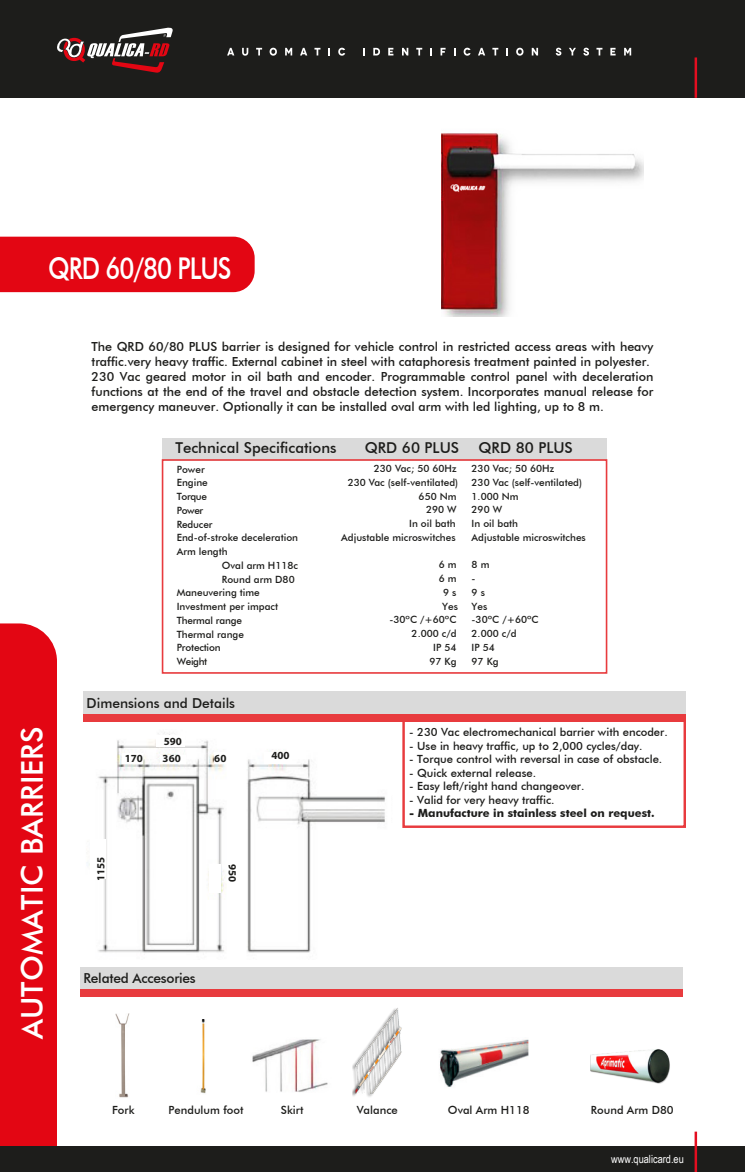
<style>
.page{position:relative;width:745px;height:1172px;background:#fff}
.page>*{position:absolute;margin:0;border:0;box-sizing:border-box;transform-origin:0 0}
.t1{font:500 30px "Futura BT";color:#fff}
.t2{font:500 30px "Futura BT";letter-spacing:-.04em;color:#fff;scale:.83 1}
.t3{font:500 15px "Futura BT";color:#1d1d1b}
.t4{font:500 13.75px "Futura BT";color:#1d1d1b}
.t5{font:500 12.5px/15px "Futura BT";color:#1d1d1b}
.t6{font:500 11.25px "Futura BT";color:#1d1d1b}
.t7{font:700 11.25px "Futura BT";color:#1d1d1b}
.t8{font:11.25px "Arial Narrow";color:#fff}
.t9{font:700 10.88px "Myriad Pro";color:#1d1d1b}
.t10{font:500 10px/13.8px "Futura BT";color:#1d1d1b;text-align:right}
</style>
<div class="page">
<img style="left:441px;top:133px;width:202px;height:183px">
<div style="left:0;top:623px;width:57px;height:524px;background:#e30613"></div>
<div style="left:0;top:237px;width:254px;height:55px;background:#e30613"></div>
<div style="left:83px;top:705px;width:602px;height:17px;background:#e83b3e"></div>
<div style="left:83px;top:691px;width:602px;height:23px;background:#dadada"></div>
<div style="left:80px;top:980px;width:602px;height:16px;background:#e83b3e"></div>
<div style="left:80px;top:967px;width:602px;height:22px;background:#dadada"></div>
<div style="left:162px;top:438px;width:444px;height:23px;background:#dadada"></div>
<div style="left:162px;top:459px;width:445px;height:215px;border:2px solid #e83b3e"></div>
<img style="left:252px;top:1039px;width:76px;height:53px">
<img style="left:115px;top:1014px;width:15px;height:84px">
<img style="left:200px;top:1019px;width:6px;height:75px">
<img style="left:440px;top:1039px;width:89px;height:48px">
<img style="left:590px;top:1049px;width:80px;height:35px">
<img style="left:87px;top:732px;width:298px;height:221px">
<div style="left:123px;top:753px;width:20px;height:10px;background:#fff"></div>
<div style="left:160px;top:755px;width:26px;height:8px;background:#fff"></div>
<div style="left:214px;top:752px;width:14px;height:11px;background:#fff"></div>
<div style="left:90px;top:839px;width:16px;height:40px;background:#fff"></div>
<div style="left:209px;top:864px;width:12px;height:29px;background:#fff"></div>
<div style="left:264px;top:752px;width:28px;height:11px;background:#fff"></div>
<div style="left:156px;top:735px;width:29px;height:12px;background:#fff"></div>
<div style="left:402px;top:718px;width:283px;height:110px;border:2px solid #e83b3e"></div>
<img style="left:352px;top:1008px;width:50px;height:89px">
<div style="left:0;top:0;width:744px;height:98px;background:#1d1d1b"></div>
<svg style="left:57px;top:27px;width:116px;height:46px"></svg>
<hr style="left:694px;top:57px;width:2px;height:41px;background:#e40e20">
<svg style="left:227px;top:48px;width:7px;height:7px"></svg>
<svg style="left:242px;top:48px;width:6px;height:8px"></svg>
<svg style="left:256px;top:48px;width:6px;height:7px"></svg>
<svg style="left:269px;top:48px;width:8px;height:8px"></svg>
<svg style="left:285px;top:48px;width:7px;height:7px"></svg>
<svg style="left:300px;top:48px;width:7px;height:7px"></svg>
<svg style="left:314px;top:48px;width:6px;height:7px"></svg>
<svg style="left:328px;top:48px;width:2px;height:7px"></svg>
<svg style="left:338px;top:48px;width:7px;height:8px"></svg>
<svg style="left:373px;top:48px;width:7px;height:7px"></svg>
<svg style="left:388px;top:48px;width:5px;height:7px"></svg>
<svg style="left:402px;top:48px;width:6px;height:8px"></svg>
<svg style="left:416px;top:48px;width:6px;height:7px"></svg>
<svg style="left:440px;top:48px;width:5px;height:7px"></svg>
<svg style="left:463px;top:48px;width:7px;height:8px"></svg>
<svg style="left:478px;top:48px;width:7px;height:7px"></svg>
<svg style="left:492px;top:48px;width:6px;height:7px"></svg>
<svg style="left:516px;top:48px;width:7px;height:8px"></svg>
<svg style="left:531px;top:48px;width:6px;height:8px"></svg>
<svg style="left:555px;top:48px;width:6px;height:8px"></svg>
<svg style="left:569px;top:48px;width:6px;height:7px"></svg>
<svg style="left:583px;top:48px;width:5px;height:8px"></svg>
<svg style="left:596px;top:48px;width:6px;height:7px"></svg>
<svg style="left:610px;top:48px;width:5px;height:7px"></svg>
<svg style="left:624px;top:48px;width:6px;height:7px"></svg>
<div style="left:0;top:1147px;width:744px;height:25px;background:#1d1d1b"></div>
<hr style="left:694px;top:1131px;width:2px;height:41px;background:#e40e20">
<h1 class="t2" style="left:48px;top:250px;width:222px">QRD 60/80 PLUS</h1>
<p class="t5" style="left:91px;top:339px;width:563px">The QRD 60/80 PLUS barrier is designed for vehicle control in restricted access areas with heavy traffic.very heavy traffic. External cabinet in steel with cataphoresis treatment painted in polyester.<br>230 Vac geared motor in oil bath and encoder. Programmable control panel with deceleration functions at the end of the travel and obstacle detection system. Incorporates manual release for emergency maneuver. Optionally it can be installed oval arm with led lighting, up to 8 m.</p>
<p class="t3" style="left:175px;top:439px;width:162px">Technical Specifications</p>
<p class="t10" style="left:177px;top:462px;width:29px">Power</p>
<p class="t10" style="left:177px;top:476px;width:33px">Engine</p>
<p class="t10" style="left:177px;top:489px;width:32px">Torque</p>
<p class="t10" style="left:177px;top:503px;width:28px">Power</p>
<p class="t10" style="left:177px;top:517px;width:37px">Reducer</p>
<p class="t10" style="left:177px;top:531px;width:123px">End-of-stroke deceleration</p>
<p class="t10" style="left:177px;top:544px;width:52px">Arm length</p>
<p class="t10" style="left:222px;top:558px;width:78px">Oval arm H118c</p>
<p class="t10" style="left:222px;top:572px;width:74px">Round arm D80</p>
<p class="t10" style="left:177px;top:586px;width:85px">Maneuvering time</p>
<p class="t10" style="left:177px;top:599px;width:103px">Investment per impact</p>
<p class="t10" style="left:177px;top:613px;width:67px">Thermal range</p>
<p class="t10" style="left:177px;top:627px;width:69px">Thermal range</p>
<p class="t10" style="left:177px;top:641px;width:45px">Protection</p>
<p class="t10" style="left:177px;top:654px;width:32px">Weight</p>
<p class="t3" style="left:364px;top:439px;width:96px">QRD 60 PLUS</p>
<p class="t3" style="left:478px;top:439px;width:96px">QRD 80 PLUS</p>
<p class="t10" style="left:341px;top:462px;width:118px">230 Vac; 50 60Hz<br>230 Vac (self-ventilated)<br>650 Nm<br>290 W<br>In oil bath<br>Adjustable microswitches</p>
<p class="t10" style="left:389px;top:558px;width:70px">6 m<br>6 m<br>9 s<br>Yes<br>-30ºC /+60ºC<br>2.000 c/d<br>IP 54<br>97 Kg</p>
<p class="t10" style="left:471px;top:462px;width:116px;text-align:left">230 Vac; 50 60Hz<br>230 Vac (self-ventilated)<br>1.000 Nm<br>290 W<br>In oil bath<br>Adjustable microswitches</p>
<p class="t10" style="left:471px;top:558px;width:69px;text-align:left">8 m<br>-<br>9 s<br>Yes<br>-30ºC /+60ºC<br>2.000 c/d<br>IP 54<br>97 Kg</p>
<h1 class="t1" style="left:14px;top:1039px;width:314px;rotate:-90deg">AUTOMATIC BARRIERS</h1>
<p class="t4" style="left:86px;top:695px;width:150px">Dimensions and Details</p>
<p class="t9" style="left:164px;top:734px;width:20px">590</p>
<p class="t9" style="left:125px;top:751px;width:20px">170</p>
<p class="t9" style="left:162px;top:751px;width:20px">360</p>
<p class="t9" style="left:214px;top:751px;width:14px">60</p>
<p class="t9" style="left:271px;top:748px;width:20px">400</p>
<p class="t9" style="left:94px;top:881px;width:26px;rotate:-90deg">1155</p>
<p class="t9" style="left:239px;top:864px;width:20px;rotate:90deg">950</p>
<p class="t4" style="left:83px;top:969px;width:114px">Related Accesories</p>
<p class="t6" style="left:409px;top:726px;width:260px">- 230 Vac electromechanical barrier with encoder.</p>
<p class="t6" style="left:409px;top:739px;width:235px">- Use in heavy traffic, up to 2,000 cycles/day.</p>
<p class="t6" style="left:409px;top:753px;width:254px">- Torque control with reversal in case of obstacle.</p>
<p class="t6" style="left:409px;top:766px;width:128px">- Quick external release.</p>
<p class="t6" style="left:409px;top:780px;width:177px">- Easy left/right hand changeover.</p>
<p class="t6" style="left:409px;top:793px;width:147px">- Valid for very heavy traffic.</p>
<p class="t7" style="left:409px;top:807px;width:247px">- Manufacture in stainless steel on request.</p>
<p class="t6" style="left:112px;top:1103px;width:24px">Fork</p>
<p class="t6" style="left:168px;top:1103px;width:76px">Pendulum foot</p>
<p class="t6" style="left:281px;top:1103px;width:24px">Skirt</p>
<p class="t6" style="left:447px;top:1103px;width:83px">Oval Arm H118</p>
<p class="t6" style="left:590px;top:1103px;width:84px">Round Arm D80</p>
<p class="t6" style="left:356px;top:1103px;width:42px">Valance</p>
<p class="t8" style="left:610px;top:1150px;width:74px">www.qualicard.eu</p>
</div>
